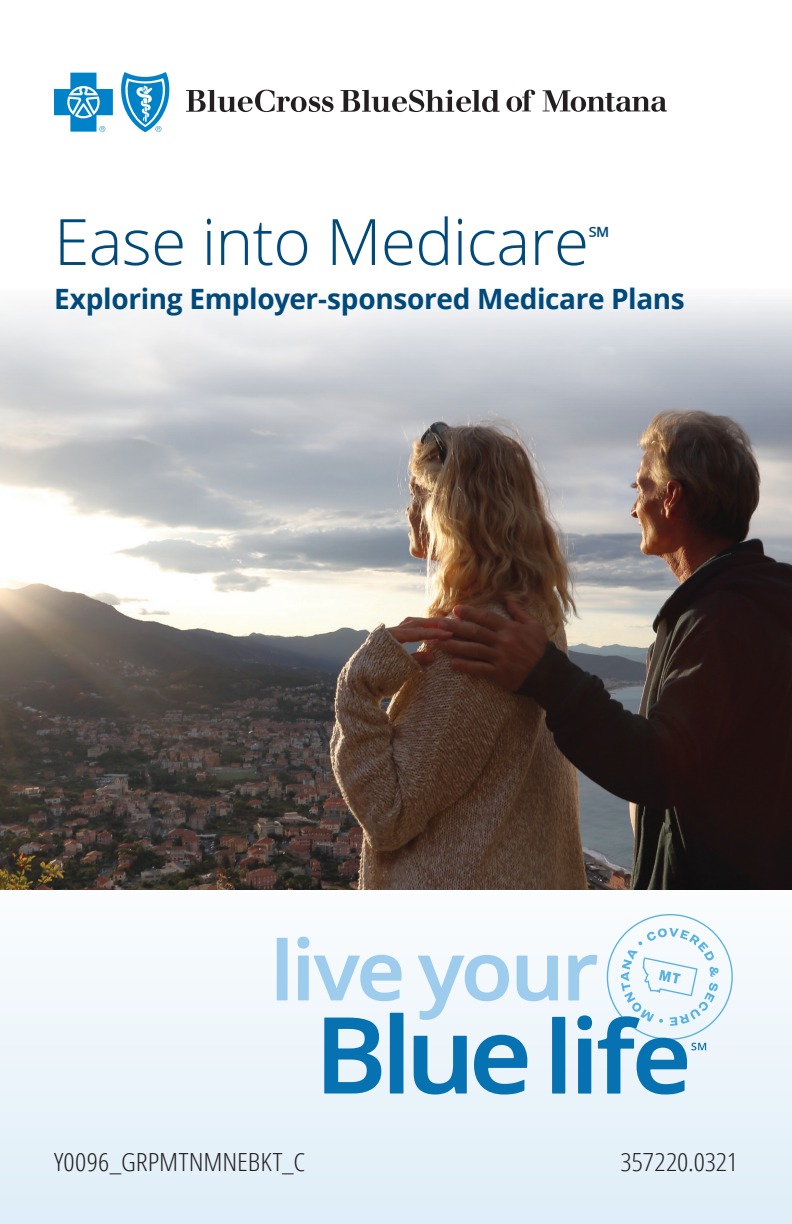
<style>
.page{position:relative;width:792px;height:1224px;background:#fff}
.page>*{position:absolute;margin:0;border:0;box-sizing:border-box;transform-origin:0 0}
.t1{font:300 64px "Open Sans";letter-spacing:-.01em;color:#00497b}
.sub-tier_1{font:700 28px "Open Sans";letter-spacing:-.01em;color:#00497b}
.t2{font:28px "Open Sans";color:#00497b}
.t3{font:300 25px "Open Sans Condensed";color:#231f20;scale:1.12 1}
</style>
<div class="page">
<svg style="left:0;top:936px;width:792px;height:288px;fill:#e8f2fa"></svg>
<img style="left:0;top:298px;width:792px;height:592px">
<svg style="left:186px;top:90px;width:148px;height:22px"></svg>
<svg style="left:341px;top:90px;width:159px;height:22px"></svg>
<svg style="left:507px;top:90px;width:28px;height:22px"></svg>
<svg style="left:54px;top:73px;width:59px;height:59px"></svg>
<svg style="left:121px;top:72px;width:49px;height:60px"></svg>
<svg style="left:543px;top:90px;width:124px;height:22px"></svg>
<svg style="left:418px;top:955px;width:91px;height:65px"></svg>
<svg style="left:517px;top:956px;width:41px;height:45px"></svg>
<div style="left:277px;top:938px;width:11px;height:62px;background:#9ecced"></div>
<div style="left:298px;top:956px;width:11px;height:44px;background:#9ecced"></div>
<svg style="left:297px;top:937px;width:12px;height:12px"></svg>
<svg style="left:313px;top:955px;width:89px;height:46px"></svg>
<div style="left:552px;top:1017px;width:13px;height:77px;background:#0772b1"></div>
<svg style="left:568px;top:914px;width:177px;height:181px"></svg>
<svg style="left:324px;top:1018px;width:57px;height:76px;background:#559eca"></svg>
<div style="left:390px;top:1013px;width:13px;height:81px;background:#0772b1"></div>
<svg style="left:474px;top:1035px;width:53px;height:60px;background:#65a7cf"></svg>
<svg style="left:414px;top:1036px;width:53px;height:59px;background:#68a9d0"></svg>
<p class="t1" style="left:54px;top:198px;width:537px">Ease into Medicare</p>
<p class="t2" style="left:588px;top:218px;width:24px">℠</p>
<h1 class="sub-tier_1" style="left:54px;top:279px;width:632px">Exploring Employer-sponsored Medicare Plans</h1>
<p class="t3" style="left:54px;top:1145px;width:226px">Y0096_GRPMTNMNEBKT_C</p>
<p class="t3" style="left:621px;top:1145px;width:106px">357220.0321</p>
</div>
